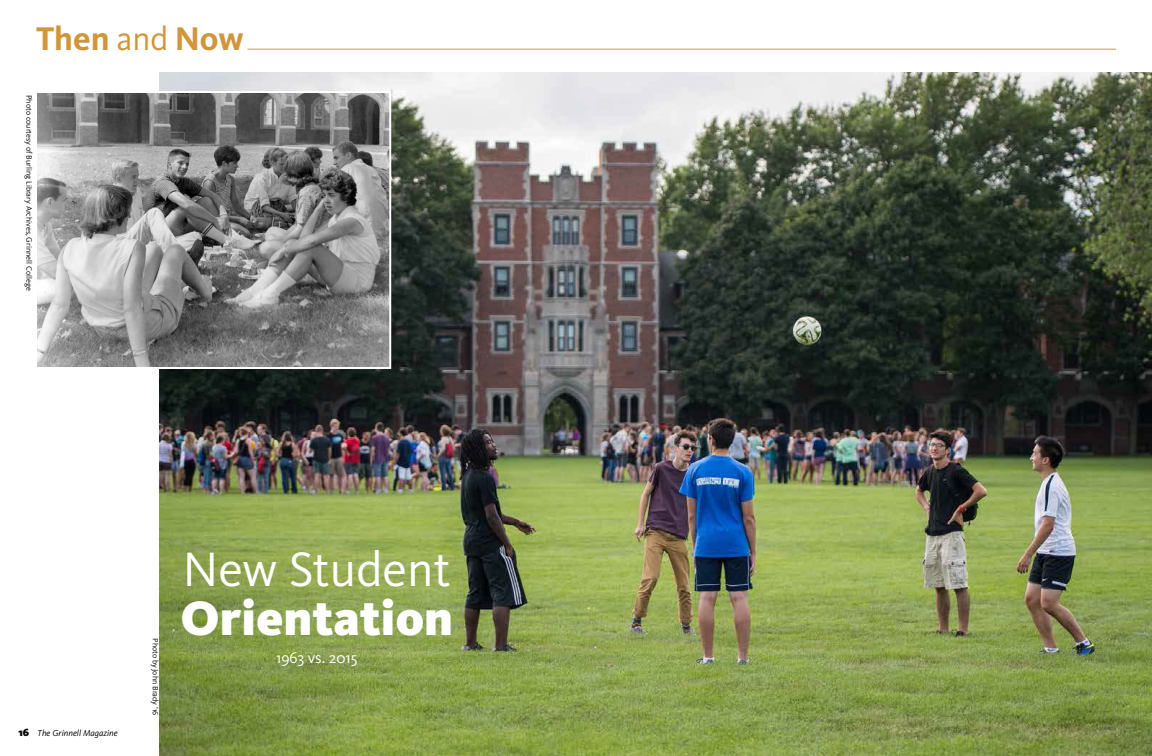
<style>
.page{position:relative;width:1152px;height:756px;background:#fff}
.page>*{position:absolute;margin:0;border:0;box-sizing:border-box;transform-origin:0 0}
.t1{font:900 50px/49px "Kievit OT";color:#fff}
.t2{font:700 34px "Kievit OT";color:#d1963b}
.t3{font:16px "Kievit OT";color:#fff}
.t4{font:italic 9px "Kievit OT";color:#000}
.t5{font:8px "Kievit OT";color:#000}
.s1{font-weight:400}
.s2{font-weight:900;font-style:normal;font-size:11px}
</style>
<div class="page">
<hr style="left:248px;top:49px;width:868px;height:1px;background:#d1963b">
<img style="left:160px;top:72px;width:992px;height:684px">
<img style="left:38px;top:94px;width:350px;height:272px">
<div style="left:35px;top:91px;width:356px;height:278px;border:2px solid #fff"></div>
<h3 class="t2" style="left:36px;top:18px;width:209px">Then <span class="s1">and</span> Now</h3>
<p class="t5" style="left:34px;top:95px;width:197px;rotate:90deg">Photo courtesy of Burling Library Archives, Grinnell College</p>
<p class="t4" style="left:18px;top:728px;width:101px"><span class="s2">16</span> The Grinnell Magazine</p>
<p class="t5" style="left:160px;top:638px;width:79px;rotate:90deg">Photo by John Brady ’16</p>
<p class="t1" style="left:181px;top:545px;width:274px"><span class="s1">New Student<br></span>Orientation</p>
<p class="t3" style="left:276px;top:649px;width:83px">1963 vs. 2015</p>
</div>
